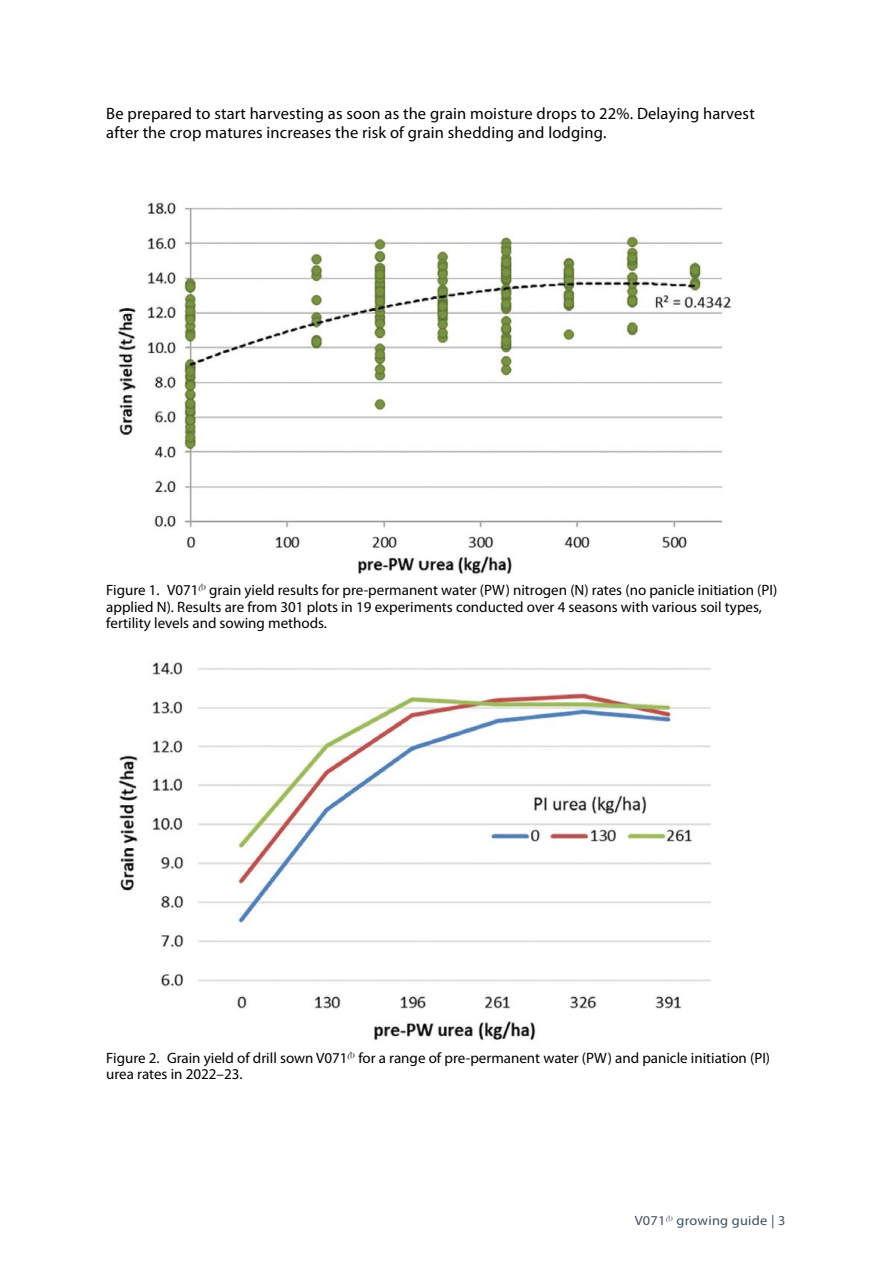
<style>
.page{position:relative;width:893px;height:1263px;background:#fff}
.page>*{position:absolute;margin:0;border:0;box-sizing:border-box;transform-origin:0 0}
.text{font:16.5px/19.5px "Myriad Pro";letter-spacing:.01em;color:#000}
.t1{font:15px/16.5px "Myriad Pro";color:#000}
.t2{font:13.5px "Myriad Pro";letter-spacing:.02em;color:#3f4f5e;scale:1.06 1}
</style>
<div class="page">
<img style="left:118px;top:202px;width:613px;height:372px">
<img style="left:118px;top:662px;width:593px;height:378px">
<p class="text" style="left:106px;top:104px;width:650px">Be prepared to start harvesting as soon as the grain moisture drops to 22%. Delaying harvest after the crop matures increases the risk of grain shedding and lodging.</p>
<p class="t1" style="left:106px;top:582px;width:672px">Figure 1. V071<sup>A</sup> grain yield results for pre-permanent water (PW) nitrogen (N) rates (no panicle initiation (PI) applied N). Results are from 301 plots in 19 experiments conducted over 4 seasons with various soil types, fertility levels and sowing methods.</p>
<p class="t1" style="left:106px;top:1050px;width:665px">Figure 2. Grain yield of drill sown V071<sup>A</sup> for a range of pre-permanent water (PW) and panicle initiation (PI) urea rates in 2022–23.</p>
<p class="t2" style="left:635px;top:1213px;width:144px">V071<sup>A</sup> growing guide | 3</p>
</div>
